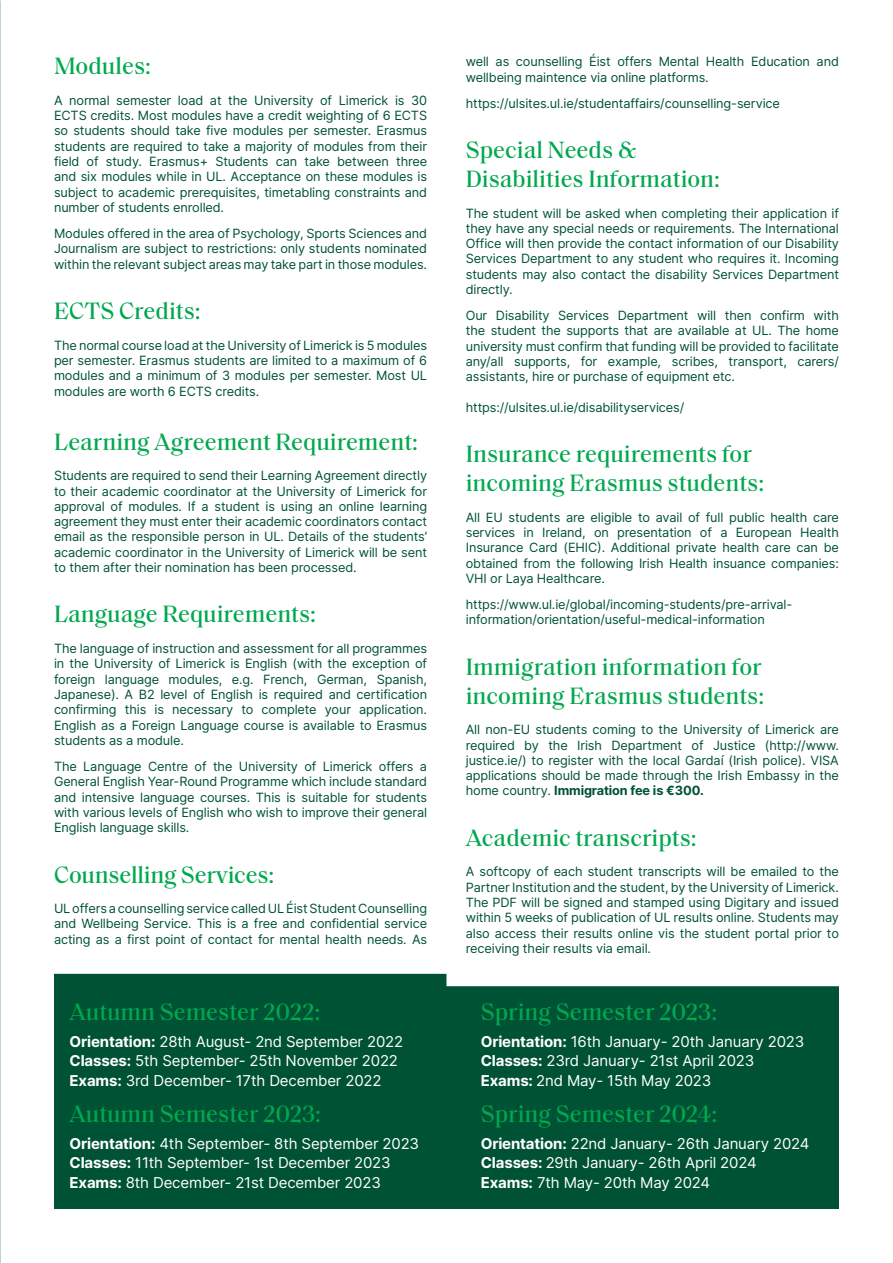
<style>
.page{position:relative;width:893px;height:1263px;background:#fff}
.page>*{position:absolute;margin:0;border:0;box-sizing:border-box;transform-origin:0 0}
.t1{font:500 24px/28.8px "Saol Text";color:#00a84e}
.t2{font:15px/19.5px "Inter";letter-spacing:-.01em;color:#fff}
.t3{font:12.75px/15.3px "Inter";letter-spacing:-.01em;color:#005235;text-align:justify}
.s1{font-weight:700}
</style>
<div class="page">
<div style="left:54px;top:974px;width:785px;height:235px;background:#005235"></div>
<p class="t1" style="left:54px;top:50px;width:98px">Modules:</p>
<p class="t3" style="left:54px;top:92px;width:375px">A normal semester load at the University of Limerick is 30<br>ECTS credits. Most modules have a credit weighting of 6 ECTS so students should take five modules per semester. Erasmus students are required to take a majority of modules from their field of study. Erasmus+ Students can take between three and six modules while in UL. Acceptance on these modules is subject to academic prerequisites, timetabling constraints and number of students enrolled.</p>
<p class="t3" style="left:54px;top:225px;width:375px">Modules offered in the area of Psychology, Sports Sciences and Journalism are subject to restrictions: only students nominated within the relevant subject areas may take part in those modules.</p>
<p class="t1" style="left:54px;top:295px;width:148px">ECTS Credits:</p>
<p class="t3" style="left:54px;top:337px;width:375px">The normal course load at the University of Limerick is 5 modules per semester. Erasmus students are limited to a maximum of 6 modules and a minimum of 3 modules per semester. Most UL modules are worth 6 ECTS credits.</p>
<p class="t1" style="left:54px;top:425px;width:366px">Learning Agreement Requirement:</p>
<p class="t3" style="left:54px;top:468px;width:375px">Students are required to send their Learning Agreement directly to their academic coordinator at the University of Limerick for approval of modules. If a student is using an online learning agreement they must enter their academic coordinators contact email as the responsible person in UL. Details of the students’ academic coordinator in the University of Limerick will be sent to them after their nomination has been processed.</p>
<p class="t1" style="left:54px;top:598px;width:263px">Language Requirements:</p>
<p class="t3" style="left:54px;top:640px;width:375px">The language of instruction and assessment for all programmes in the University of Limerick is English (with the exception of foreign language modules, e.g. French, German, Spanish, Japanese). A B2 level of English is required and certification confirming this is necessary to complete your application.<br>English as a Foreign Language course is available to Erasmus students as a module.</p>
<p class="t3" style="left:54px;top:758px;width:375px">The Language Centre of the University of Limerick offers a General English Year-Round Programme which include standard and intensive language courses. This is suitable for students with various levels of English who wish to improve their general English language skills.</p>
<p class="t1" style="left:54px;top:858px;width:222px">Counselling Services:</p>
<p class="t3" style="left:54px;top:900px;width:375px">UL offers a counselling service called UL Éist Student Counselling and Wellbeing Service. This is a free and confidential service acting as a first point of contact for mental health needs. As</p>
<p class="t1" style="left:70px;top:996px;width:252px">Autumn Semester 2022:</p>
<p class="t2" style="left:70px;top:1031px;width:335px"><span class="s1">Orientation:</span> 28th August- 2nd September 2022</p>
<p class="t2" style="left:70px;top:1051px;width:330px"><span class="s1">Classes:</span> 5th September- 25th November 2022</p>
<p class="t2" style="left:70px;top:1070px;width:314px"><span class="s1">Exams:</span> 3rd December- 17th December 2022</p>
<p class="t1" style="left:70px;top:1098px;width:253px">Autumn Semester 2023:</p>
<p class="t2" style="left:70px;top:1133px;width:351px"><span class="s1">Orientation:</span> 4th September- 8th September 2023</p>
<p class="t2" style="left:70px;top:1152px;width:323px"><span class="s1">Classes:</span> 11th September- 1st December 2023<br><span class="s1">Exams:</span> 8th December- 21st December 2023</p>
<p class="t3" style="left:466px;top:54px;width:375px">well as counselling Éist offers Mental Health Education and wellbeing maintence via online platforms.</p>
<p class="t3" style="left:466px;top:95px;width:316px">https://ulsites.ul.ie/studentaffairs/counselling-service</p>
<p class="t1" style="left:466px;top:134px;width:173px">Special Needs &amp;</p>
<p class="t1" style="left:466px;top:163px;width:256px">Disabilities Information:</p>
<p class="t3" style="left:466px;top:205px;width:375px">The student will be asked when completing their application if they have any special needs or requirements. The International Office will then provide the contact information of our Disability Services Department to any student who requires it. Incoming students may also contact the disability Services Department directly.</p>
<p class="t3" style="left:466px;top:308px;width:375px">Our Disability Services Department will then confirm with the student the supports that are available at UL. The home university must confirm that funding will be provided to facilitate any/all supports, for example, scribes, transport, carers/ assistants, hire or purchase of equipment etc.</p>
<p class="t3" style="left:466px;top:399px;width:220px">https://ulsites.ul.ie/disabilityservices/</p>
<p class="t1" style="left:466px;top:438px;width:300px">Insurance requirements for incoming Erasmus students:</p>
<p class="t3" style="left:466px;top:509px;width:375px">All EU students are eligible to avail of full public health care services in Ireland, on presentation of a European Health Insurance Card (EHIC). Additional private health care can be obtained from the following Irish Health insuance companies:<br>VHI or Laya Healthcare.</p>
<p class="t3" style="left:466px;top:596px;width:328px">https://www.ul.ie/global/incoming-students/pre-arrival&shy;information/orientation/useful-medical-information</p>
<p class="t1" style="left:466px;top:651px;width:300px">Immigration information for incoming Erasmus students:</p>
<p class="t3" style="left:466px;top:722px;width:375px">All non-EU students coming to the University of Limerick are required by the Irish Department of Justice (http://www. justice.ie/) to register with the local Gardaí (Irish police). VISA applications should be made through the Irish Embassy in the home country. <span class="s1">Immigration fee is €300.</span></p>
<p class="t1" style="left:466px;top:822px;width:232px">Academic transcripts:</p>
<p class="t3" style="left:466px;top:864px;width:375px">A softcopy of each student transcripts will be emailed to the Partner Institution and the student, by the University of Limerick.<br>The PDF will be signed and stamped using Digitary and issued within 5 weeks of publication of UL results online. Students may also access their results online vis the student portal prior to receiving their results via email.</p>
<p class="t1" style="left:481px;top:996px;width:238px">Spring Semester 2023:</p>
<p class="t2" style="left:481px;top:1031px;width:325px"><span class="s1">Orientation:</span> 16th January- 20th January 2023</p>
<p class="t2" style="left:481px;top:1051px;width:275px"><span class="s1">Classes:</span> 23rd January- 21st April 2023</p>
<p class="t2" style="left:481px;top:1070px;width:232px"><span class="s1">Exams:</span> 2nd May- 15th May 2023</p>
<p class="t1" style="left:481px;top:1098px;width:238px">Spring Semester 2024:</p>
<p class="t2" style="left:481px;top:1133px;width:330px"><span class="s1">Orientation:</span> 22nd January- 26th January 2024</p>
<p class="t2" style="left:481px;top:1152px;width:277px"><span class="s1">Classes:</span> 29th January- 26th April 2024</p>
<p class="t2" style="left:481px;top:1172px;width:231px"><span class="s1">Exams:</span> 7th May- 20th May 2024</p>
</div>
